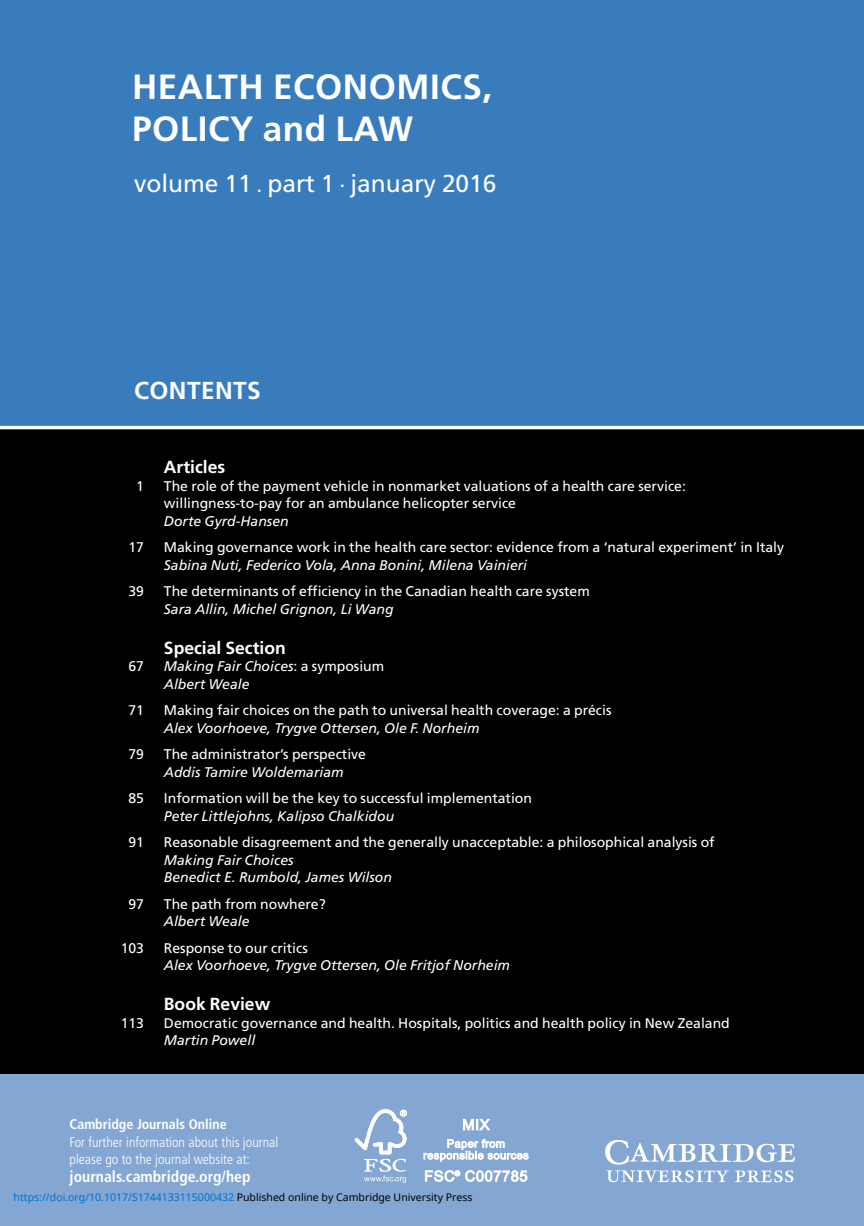
<style>
.page{position:relative;width:864px;height:1226px;background:#fff}
.page>*{position:absolute;margin:0;border:0;box-sizing:border-box;transform-origin:0 0}
.t1{font:700 35px/42px "Frutiger";letter-spacing:.015em;color:#fff}
.t2{font:24.5px "Frutiger";color:#fff}
.t3{font:700 24.5px "Frutiger";letter-spacing:.015em;color:#fff}
.t4{font:700 17.5px "Frutiger";color:#fff}
.t5{font:700 condensed 15.75px "Frutiger LT Std";color:#fff}
.t6{font:14px/17.5px "Frutiger";color:#fff}
.t7{font:italic 14px/17.5px "Frutiger";color:#fff}
.t8{font:300 condensed 14px/17.5px "Frutiger LT Std";color:#fff}
.t9{font:700 condensed 14px "Frutiger LT Std";color:#fff}
.t10{font:10.5px "Noto Sans";color:#0172cf}
.s1{font-size:21px}
.s2{font-style:normal}
.s3{color:#000}
</style>
<div class="page">
<div style="left:0;top:426px;width:863px;height:799px;background:#000"></div>
<div style="left:0;top:0;width:863px;height:427px;background:#387cbc"></div>
<div style="left:0;top:1074px;width:863px;height:151px;background:#84a6d3"></div>
<img style="left:605px;top:1140px;width:189px;height:41px">
<hr style="left:0;top:426px;width:863px;height:3px;background:#fff">
<svg style="left:354px;top:1109px;width:53px;height:73px"></svg>
<svg style="left:423px;top:1118px;width:105px;height:43px"></svg>
<svg style="left:425px;top:1170px;width:102px;height:11px"></svg>
<h1 class="t1" style="left:132px;top:68px;width:361px">HEALTH ECONOMICS,<br>POLICY and LAW</h1>
<h2 class="t2" style="left:134px;top:173px;width:364px">volume 11 <span class="s1">.</span> part 1 <sup>.</sup> january 2016</h2>
<h2 class="t3" style="left:134px;top:380px;width:128px">CONTENTS</h2>
<p class="t4" style="left:164px;top:460px;width:63px">Articles</p>
<p class="t6" style="left:136px;top:478px;width:9px">1</p>
<p class="t6" style="left:164px;top:478px;width:523px">The role of the payment vehicle in nonmarket valuations of a health care service: willingness-to-pay for an ambulance helicopter service</p>
<p class="t7" style="left:164px;top:513px;width:126px">Dorte Gyrd-Hansen</p>
<p class="t6" style="left:128px;top:539px;width:17px">17</p>
<p class="t6" style="left:164px;top:539px;width:621px">Making governance work in the health care sector: evidence from a ‘natural experiment’ in Italy</p>
<p class="t7" style="left:164px;top:557px;width:364px">Sabina Nuti, Federico Vola, Anna Bonini, Milena Vainieri</p>
<p class="t6" style="left:128px;top:583px;width:17px">39</p>
<p class="t6" style="left:164px;top:583px;width:427px">The determinants of efficiency in the Canadian health care system</p>
<p class="t7" style="left:164px;top:601px;width:231px">Sara Allin, Michel Grignon, Li Wang</p>
<p class="t4" style="left:164px;top:640px;width:123px">Special Section</p>
<p class="t6" style="left:128px;top:658px;width:17px">67</p>
<p class="t7" style="left:164px;top:658px;width:222px">Making Fair Choices<span class="s2">: a symposium<br></span>Albert Weale</p>
<p class="t6" style="left:128px;top:702px;width:17px">71</p>
<p class="t6" style="left:164px;top:702px;width:449px">Making fair choices on the path to universal health coverage: a précis</p>
<p class="t7" style="left:164px;top:720px;width:317px">Alex Voorhoeve, Trygve Ottersen, Ole F. Norheim</p>
<p class="t6" style="left:128px;top:746px;width:17px">79</p>
<p class="t6" style="left:164px;top:746px;width:203px">The administrator’s perspective</p>
<p class="t7" style="left:164px;top:764px;width:181px">Addis Tamire Woldemariam</p>
<p class="t6" style="left:128px;top:790px;width:17px">85</p>
<p class="t6" style="left:164px;top:790px;width:369px">Information will be the key to successful implementation</p>
<p class="t7" style="left:164px;top:808px;width:232px">Peter Littlejohns, Kalipso Chalkidou</p>
<p class="t6" style="left:128px;top:834px;width:17px">91</p>
<p class="t6" style="left:164px;top:834px;width:552px">Reasonable disagreement and the generally unacceptable: a philosophical analysis of</p>
<p class="t7" style="left:164px;top:852px;width:229px">Making Fair Choices<br>Benedict E. Rumbold, James Wilson</p>
<p class="t6" style="left:128px;top:896px;width:17px">97</p>
<p class="t6" style="left:164px;top:896px;width:163px">The path from nowhere?</p>
<p class="t7" style="left:164px;top:913px;width:87px">Albert Weale</p>
<p class="t6" style="left:121px;top:940px;width:25px">103</p>
<p class="t6" style="left:164px;top:940px;width:145px">Response to our critics</p>
<p class="t7" style="left:164px;top:957px;width:347px">Alex Voorhoeve, Trygve Ottersen, Ole Fritjof Norheim</p>
<p class="t4" style="left:164px;top:997px;width:108px">Book Review</p>
<p class="t6" style="left:121px;top:1015px;width:25px">113</p>
<p class="t6" style="left:164px;top:1015px;width:567px">Democratic governance and health. Hospitals, politics and health policy in New Zealand</p>
<p class="t7" style="left:164px;top:1032px;width:93px">Martin Powell</p>
<p class="t9" style="left:70px;top:1118px;width:158px">Cambridge Journals Online</p>
<p class="t8" style="left:70px;top:1134px;width:210px">For further information about this journal please go to the journal website at:</p>
<p class="t5" style="left:70px;top:1169px;width:182px">journals.cambridge.org/hep</p>
<p class="t10" style="left:14px;top:1189px;width:460px">https://doi.org/10.1017/S1744133115000432 <span class="s3">Published online by Cambridge University Press</span></p>
</div>
